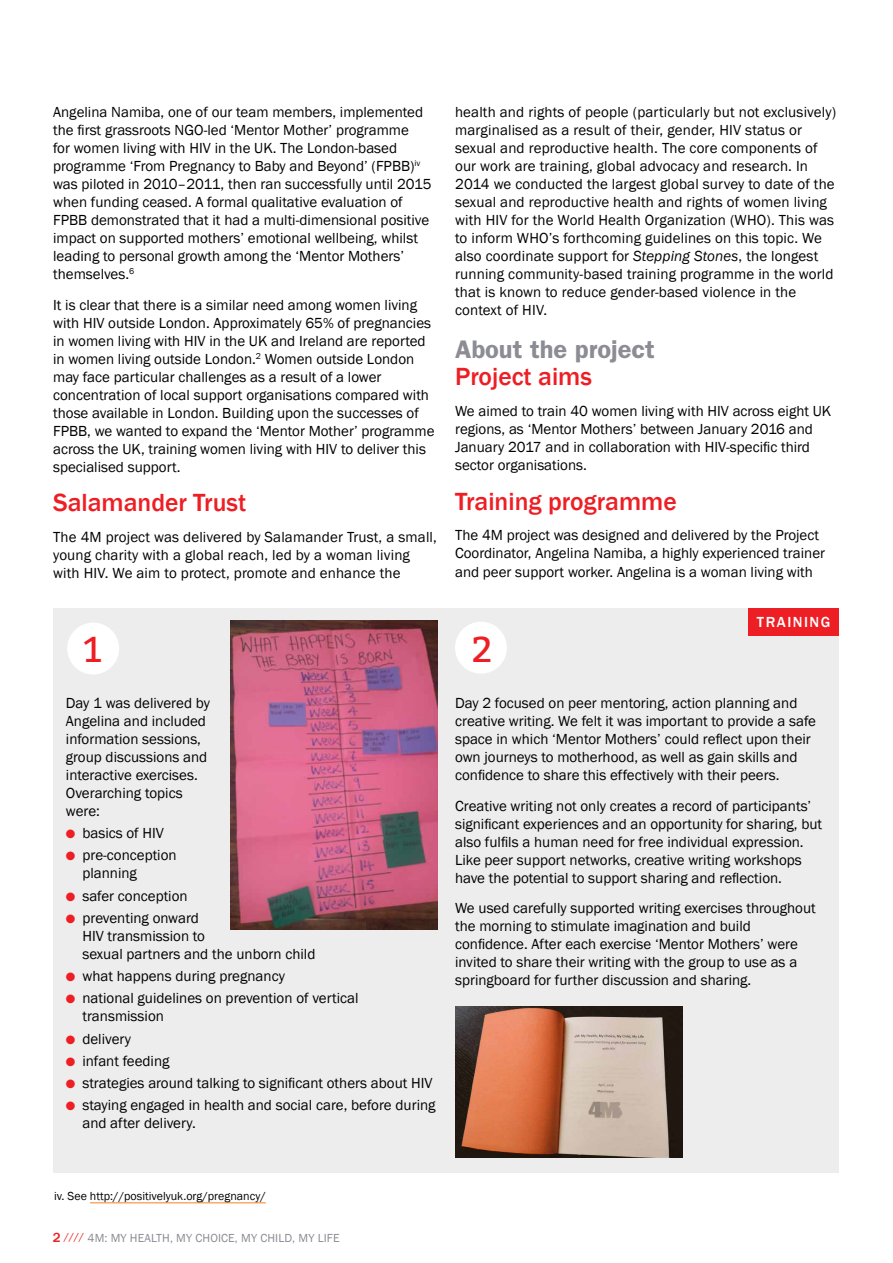
<style>
.page{position:relative;width:893px;height:1263px;background:#fff}
.page>*{position:absolute;margin:0;border:0;box-sizing:border-box;transform-origin:0 0}
.t1{font:36px "Bitter";color:#ed1e24}
.t2{font:500 25.5px "Franklin Gothic";color:#ed1e24}
.t3{font:600 25.5px "Franklin Gothic";color:#8b8c94}
.t4{font:15px/18px "Franklin Gothic";color:#000}
.t5{font:500 15px "Franklin Gothic";letter-spacing:.1em;color:#fff}
.t6{font:12px "Franklin Gothic";letter-spacing:.01em;color:#8b8c94}
.t7{font:12px "Franklin Gothic";color:#000}
.s1{font-style:italic}
.s2{color:#ed1e24}
.s3{font-weight:500;font-size:13.5px;color:#ed1e24}
.s4{font-weight:500;font-size:10.5px;color:#ed1e24}
</style>
<div class="page">
<div style="left:53px;top:608px;width:786px;height:565px;background:#ededee"></div>
<img style="left:230px;top:621px;width:208px;height:308px">
<div style="left:748px;top:608px;width:91px;height:28px;background:#ed1e24"></div>
<div style="left:67px;top:622px;width:52px;height:52px;background:#fff;border-radius:50%"></div>
<div style="left:455px;top:622px;width:52px;height:52px;background:#fff;border-radius:50%"></div>
<img style="left:455px;top:1006px;width:227px;height:152px">
<hr style="left:90px;top:1202px;width:176px;height:1px;background:#f58020">
<p class="t4" style="left:53px;top:103px;width:380px">Angelina Namiba, one of our team members, implemented the first grassroots NGO-led ‘Mentor Mother’ programme<br>for women living with HIV in the UK. The London-based programme ‘From Pregnancy to Baby and Beyond’ (FPBB)<sup>iv </sup>was piloted in 2010–2011, then ran successfully until 2015 when funding ceased. A formal qualitative evaluation of FPBB demonstrated that it had a multi-dimensional positive impact on supported mothers’ emotional wellbeing, whilst leading to personal growth among the ‘Mentor Mothers’ themselves.<sup>6</sup></p>
<p class="t4" style="left:53px;top:296px;width:383px">It is clear that there is a similar need among women living with HIV outside London. Approximately 65% of pregnancies in women living with HIV in the UK and I reland are reported in women living outside London.<sup>2</sup> Women outside London may face particular challenges as a result of a lower concentration of local support organisations compared with those available in London. Building upon the successes of FPBB, we wanted to expand the ‘Mentor Mother’ programme across the UK, training women living with HIV to deliver this specialised support.</p>
<h2 class="t2" style="left:53px;top:487px;width:195px">Salamander Trust</h2>
<p class="t4" style="left:53px;top:528px;width:385px">The 4M project was delivered by Salamander Trust, a small, young charity with a global reach, led by a woman living with HIV. We aim to protect, promote and enhance the</p>
<p class="t4" style="left:455px;top:103px;width:383px">health and rights of people (particularly but not exclusively) marginalised as a result of their, gender, HIV status or sexual and reproductive health. The core components of our work are training, global advocacy and research. I n 2014 we conducted the largest global survey to date of the sexual and reproductive health and rights of women living with HIV for the World H ealth Organization (WHO). This was to inform WHO’s forthcoming guidelines on this topic. We also coordinate support for <span class="s1">Stepping Stones</span>, the longest running community-based training programme in the world that is known to reduce gender-based violence in the context of HI V.</p>
<h2 class="t3" style="left:455px;top:334px;width:201px">About the project</h2>
<h2 class="t2" style="left:455px;top:361px;width:138px">Project aims</h2>
<p class="t4" style="left:455px;top:402px;width:378px">We aimed to train 40 women living with HIV across eight UK regions, as ‘Mentor Mothers’ between January 2016 and January 2017 and in collaboration with HIV-specific third sector organisations.</p>
<h2 class="t2" style="left:455px;top:485px;width:223px">Training programme</h2>
<p class="t4" style="left:455px;top:527px;width:372px">The 4M project was designed and delivered by the Project<br>Coordinator, Angelina Namiba, a highly experienced trainer and peer support worker. Angelina is a woman living with</p>
<p class="t5" style="left:757px;top:613px;width:75px">Training</p>
<h1 class="t1" style="left:83px;top:628px;width:20px">1</h1>
<h1 class="t1" style="left:472px;top:628px;width:22px">2</h1>
<p class="t4" style="left:66px;top:694px;width:146px">Day 1 was delivered by<br>Angelina and included information sessions, group discussions and interactive exercises.<br>Overarching topics were:</p>
<p class="t4" style="left:66px;top:824px;width:100px"><span class="s2">●</span> basics of HIV</p>
<p class="t4" style="left:82px;top:846px;width:96px;text-indent:-16px"><span class="s2">●</span> pre-conception planning</p>
<p class="t4" style="left:66px;top:887px;width:123px"><span class="s2">●</span> safer conception</p>
<p class="t4" style="left:82px;top:909px;width:234px;text-indent:-16px"><span class="s2">●</span> preventing onward<br>HIV transmission to<br>sexual partners and the unborn child</p>
<p class="t4" style="left:66px;top:967px;width:220px"><span class="s2">●</span> what happens during pregnancy</p>
<p class="t4" style="left:82px;top:990px;width:278px;text-indent:-16px"><span class="s2">●</span> national guidelines on prevention of vertical transmission</p>
<p class="t4" style="left:66px;top:1030px;width:67px"><span class="s2">●</span> delivery</p>
<p class="t4" style="left:66px;top:1052px;width:105px"><span class="s2">●</span> infant feeding</p>
<p class="t4" style="left:66px;top:1074px;width:368px"><span class="s2">●</span> strategies around talking to significant others about HIV</p>
<p class="t4" style="left:82px;top:1097px;width:355px;text-indent:-16px"><span class="s2">●</span> staying engaged in health and social care, before during and after delivery.</p>
<p class="t4" style="left:455px;top:694px;width:362px">Day 2 focused on peer mentoring, action planning and creative writing. We felt it was important to provide a safe space in which ‘Mentor Mothers’ could reflect upon their own journeys to motherhood, as well as gain skills and confidence to share this effectively with their peers.</p>
<p class="t4" style="left:455px;top:797px;width:369px">Creative writing not only creates a record of participants’ significant experiences and an opportunity for sharing, but also fulfils a human need for free individual expression.<br>Like peer support networks, creative writing workshops have the potential to support sharing and reflection.</p>
<p class="t4" style="left:455px;top:899px;width:362px">We used carefully supported writing exercises throughout the morning to stimulate imagination and build confidence. After each exercise ‘Mentor Mothers’ were invited to share their writing with the group to use as a springboard for further discussion and sharing.</p>
<p class="t7" style="left:54px;top:1188px;width:213px">iv. See http://positivelyuk.org/pregnancy/</p>
<p class="t6" style="left:53px;top:1230px;width:288px"><span class="s3">2</span> <span class="s4">////</span> 4M: My health, My choice, My child, My life</p>
</div>
